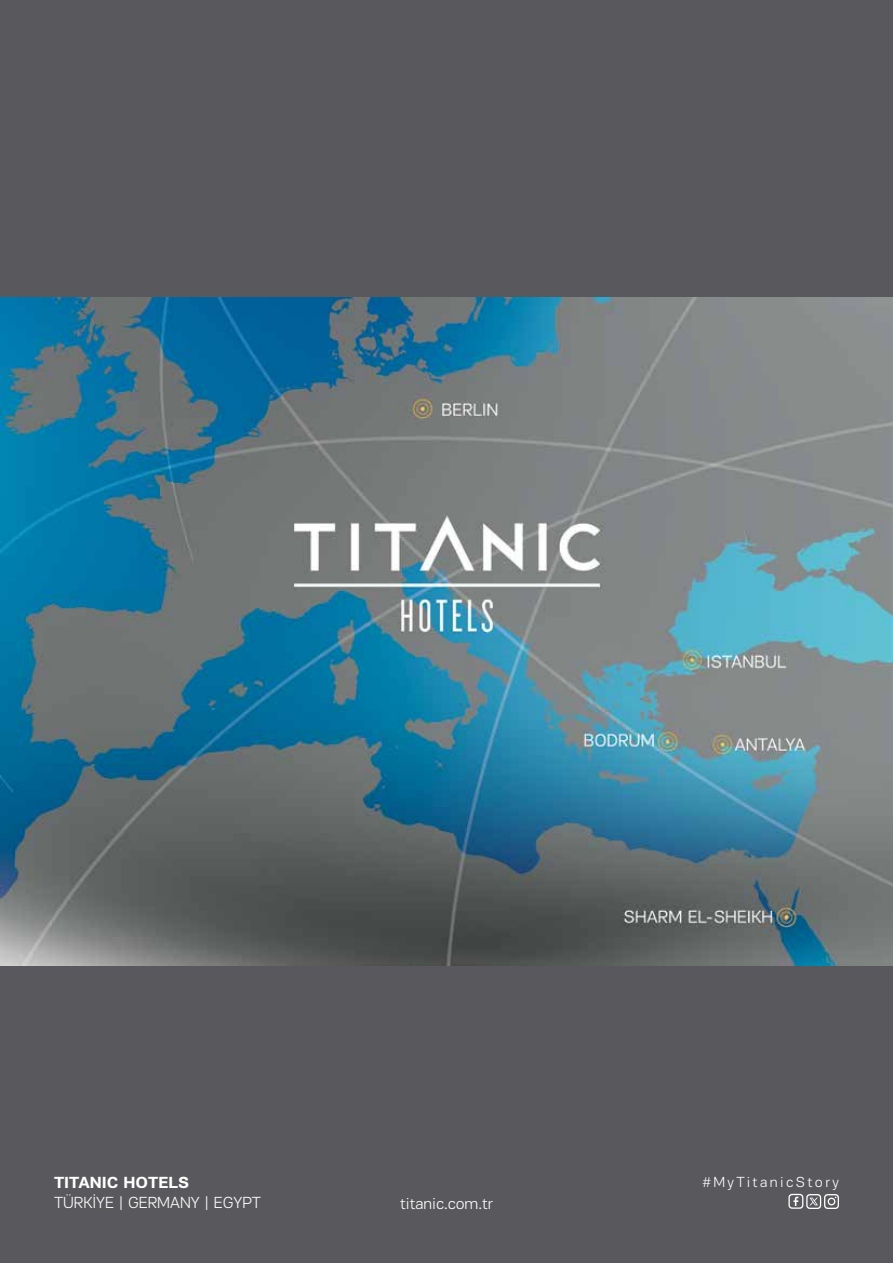
<style>
.page{position:relative;width:893px;height:1263px;background:#59585c}
.page>*{position:absolute;margin:0;border:0;box-sizing:border-box;transform-origin:0 0}
.t1{font:300 16.5px "PF Encore Sans Pro";color:#fff}
.t2{font:700 16.5px "PF Encore Sans Pro";color:#fff}
.t3{font:300 15px "PF Encore Sans Pro";letter-spacing:.16em;color:#fff}
</style>
<div class="page">
<img style="left:0;top:298px;width:893px;height:667px">
<svg style="left:788px;top:1194px;width:51px;height:15px"></svg>
<p class="t2" style="left:54px;top:1172px;width:137px">TITANIC HOTELS</p>
<p class="t1" style="left:54px;top:1193px;width:208px">TÜRKİYE | GERMANY | EGYPT</p>
<p class="t1" style="left:400px;top:1194px;width:94px">titanic.com.tr</p>
<p class="t3" style="left:702px;top:1173px;width:138px">#MyTitanicStory</p>
</div>
